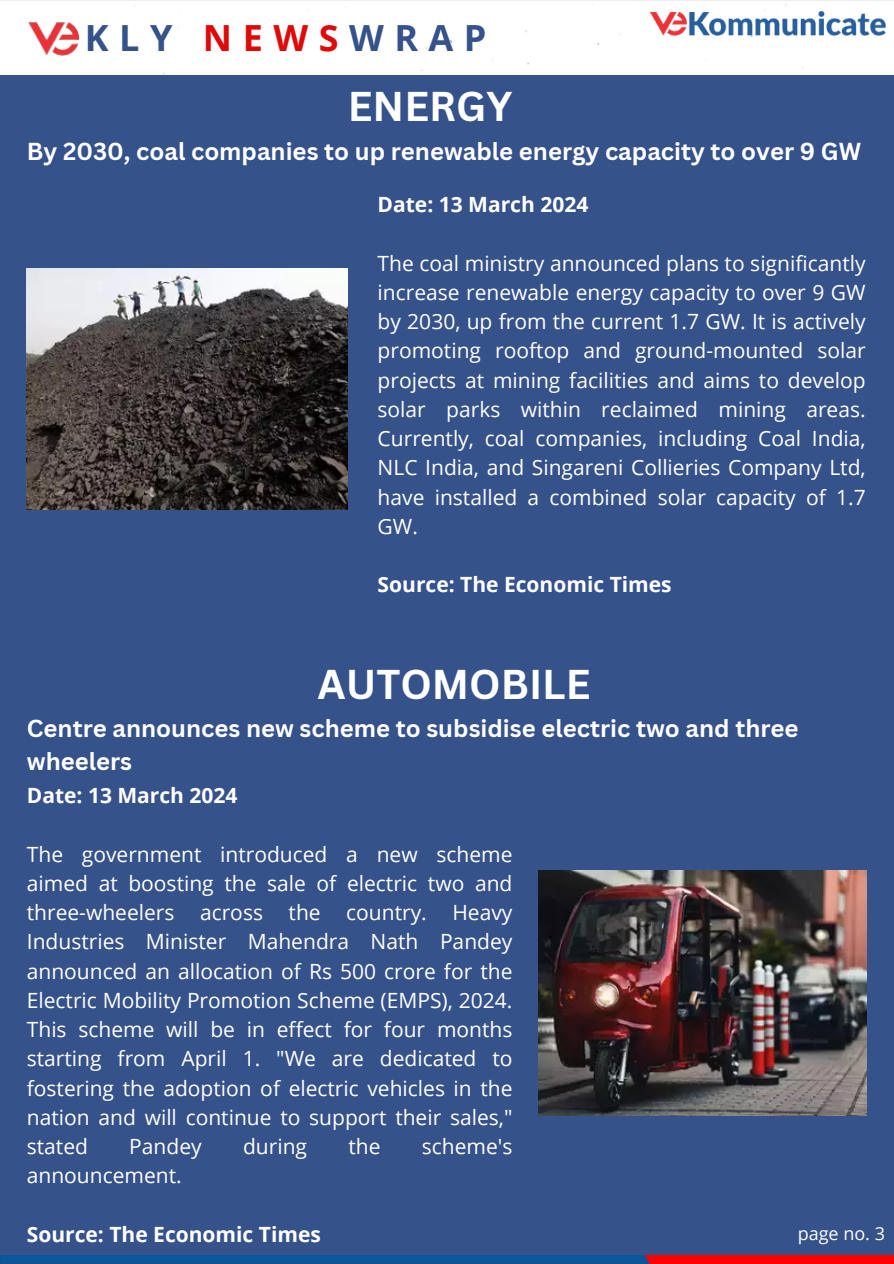
<style>
.page{position:relative;width:894px;height:1264px;background:#fff}
.page>*{position:absolute;margin:0;border:0;box-sizing:border-box;transform-origin:0 0}
.t1{font:700 40.5px "Canva Sans";color:#fff}
.t2{font:700 36px "Open Sans";letter-spacing:.29em;color:#36528b}
.t3{font:700 23.85px/32.7px "Canva Sans";color:#fff}
.t4{font:21px/29.2px "Open Sans";color:#fff;text-align:justify}
.t5{font:700 21px "Open Sans";color:#fff}
.t6{font:18px "Open Sans";color:#fefefe}
.s1{color:#e00909}
</style>
<div class="page">
<div style="left:0;top:56px;width:893px;height:1207px;background:#36528b"></div>
<img style="left:0;top:4px;width:893px;height:71px">
<img style="left:0;top:1255px;width:893px;height:8px">
<img style="left:27px;top:22px;width:53px;height:35px">
<img style="left:647px;top:12px;width:238px;height:27px">
<img style="left:27px;top:268px;width:320px;height:241px">
<img style="left:538px;top:870px;width:328px;height:245px">
<h2 class="t2" style="left:85px;top:13px;width:403px">KLY <span class="s1">NEWS</span>WRAP</h2>
<h4 class="t1" style="left:347px;top:78px;width:166px">ENERGY</h4>
<p class="t3" style="left:27px;top:134px;width:835px">By 2030, coal companies to up renewable energy capacity to over 9 GW</p>
<h4 class="t5" style="left:377px;top:189px;width:212px">Date: 13 March 2024</h4>
<p class="t4" style="left:377px;top:248px;width:489px">The coal ministry announced plans to significantly increase renewable energy capacity to over 9 GW by 2030, up from the current 1.7 GW. It is actively promoting rooftop and ground-mounted solar projects at mining facilities and aims to develop solar parks within reclaimed mining areas.<br>Currently, coal companies, including Coal India, NLC India, and Singareni Collieries Company Ltd, have installed a combined solar capacity of 1.7<br>GW.</p>
<p class="t5" style="left:377px;top:570px;width:295px">Source: The Economic Times</p>
<h5 class="t1" style="left:317px;top:655px;width:274px">AUTOMOBILE</h5>
<h5 class="t3" style="left:27px;top:712px;width:773px">Centre announces new scheme to subsidise electric two and three wheelers</h5>
<h4 class="t5" style="left:27px;top:780px;width:212px">Date: 13 March 2024</h4>
<h1 class="t4" style="left:27px;top:838px;width:487px">The government introduced a new scheme aimed at boosting the sale of electric two and three-wheelers across the country. Heavy Industries Minister Mahendra Nath Pandey announced an allocation of Rs 500 crore for the Electric Mobility Promotion Scheme (EMPS), 2024.<br>This scheme will be in effect for four months starting from April 1. "We are dedicated to fostering the adoption of electric vehicles in the nation and will continue to support their sales," stated</h1>
<h1 class="t4" style="left:129px;top:1131px;width:74px">Pandey</h1>
<h1 class="t4" style="left:243px;top:1131px;width:65px">during</h1>
<h1 class="t4" style="left:348px;top:1131px;width:34px">the</h1>
<h1 class="t4" style="left:421px;top:1131px;width:92px">scheme's</h1>
<h1 class="t4" style="left:27px;top:1160px;width:156px">announcement.</h1>
<h3 class="t5" style="left:27px;top:1219px;width:295px">Source: The Economic Times</h3>
<h4 class="t6" style="left:797px;top:1221px;width:89px">page no. 3</h4>
</div>
